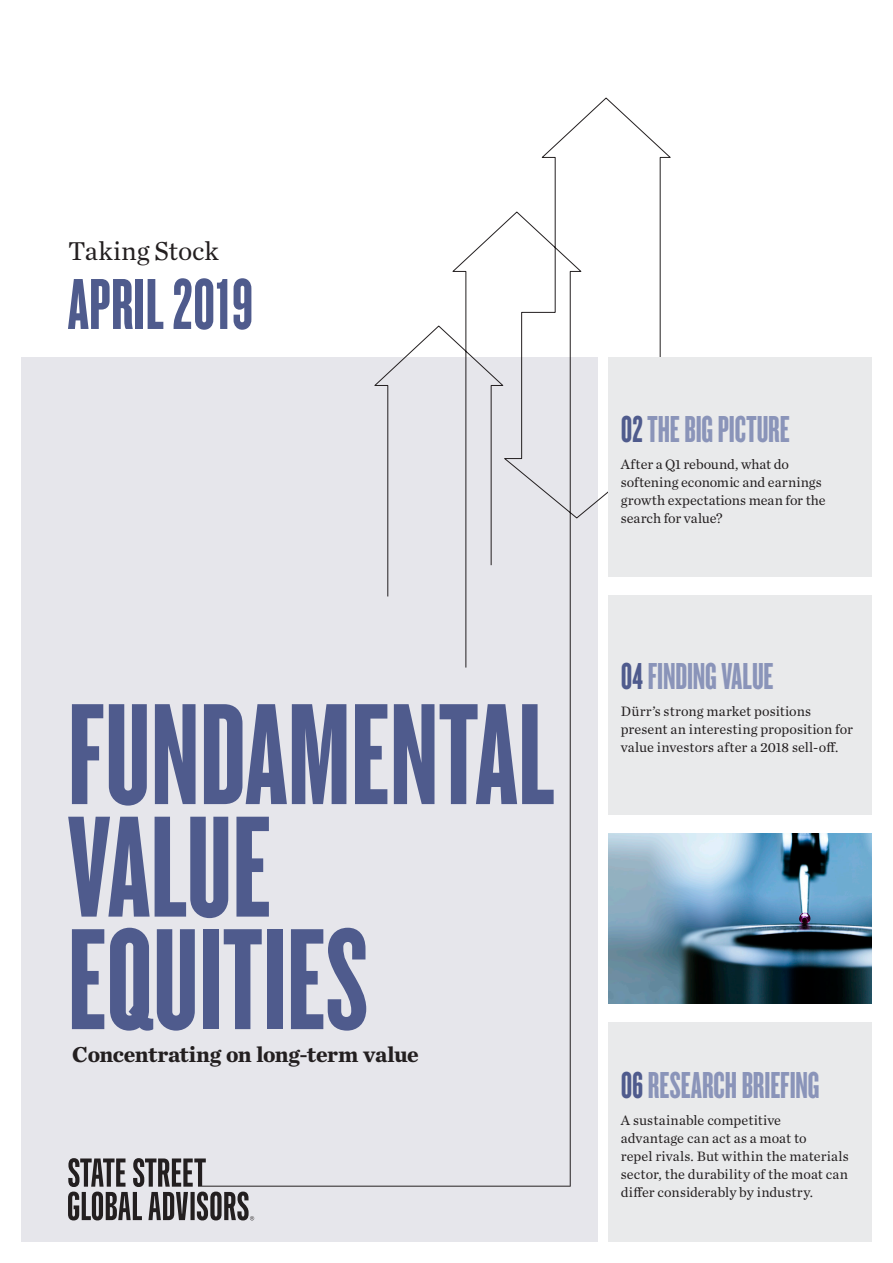
<style>
.page{position:relative;width:893px;height:1263px;background:#fff}
.page>*{position:absolute;margin:0;border:0;box-sizing:border-box;transform-origin:0 0}
.Front_Title{font:150px/112.5px "Knockout 67 Full Bantamwt";letter-spacing:.005em;color:#4f5b8d}
.Front_Title-2{font:75px "Knockout 67 Full Bantamwt";letter-spacing:.005em;color:#4f5b8d}
.Sub_Head_3{font:39px "Knockout 67 Full Bantamwt";color:#8a94b9}
.Front_Sub_title{font:27px "Chronicle Text G1";color:#231f20}
.Sub_Head_3-2{font:700 22.5px "Chronicle Text G1";letter-spacing:-.015em;color:#231f20}
.Body_Text_Black{font:14.25px/18px "Chronicle Text G1";letter-spacing:.005em;color:#231f20}
.s1{color:#4f5b8d}
</style>
<div class="page">
<div style="left:21px;top:357px;width:577px;height:885px;background:#e6e6eb"></div>
<img style="left:673px;top:833px;width:199px;height:170px">
<div style="left:608px;top:595px;width:264px;height:219px;background:#e9eaeb"></div>
<div style="left:608px;top:1023px;width:264px;height:219px;background:#e9eaeb"></div>
<svg style="left:68px;top:1158px;width:304px;height:62px"></svg>
<svg style="left:372px;top:97px;width:301px;height:1090px"></svg>
<div style="left:608px;top:357px;width:264px;height:219px;background:#e9eaeb"></div>
<p class="Front_Sub_title" style="left:68px;top:231px;width:152px">Taking Stock</p>
<p class="Front_Title-2" style="left:68px;top:260px;width:187px">APRIL 2019</p>
<p class="Front_Title" style="left:68px;top:695px;width:488px">FUNDAMENTAL<br>VALUE<br>EQUITIES</p>
<p class="Sub_Head_3-2" style="left:72px;top:1037px;width:348px">Concentrating on long-term value</p>
<p class="Sub_Head_3" style="left:621px;top:406px;width:171px"><span class="s1">02</span> THE BIG PICTURE</p>
<p class="Body_Text_Black" style="left:621px;top:454px;width:206px">After a Q1 rebound, what do softening economic and earnings growth expectations mean for the search for value?</p>
<p class="Sub_Head_3" style="left:621px;top:653px;width:154px"><span class="s1">04</span> FINDING VALUE</p>
<p class="Body_Text_Black" style="left:621px;top:701px;width:234px">Dürr’s strong market positions present an interesting proposition for value investors after a 2018 sell-off.</p>
<p class="Sub_Head_3" style="left:621px;top:1062px;width:200px"><span class="s1">06</span> RESEARCH BRIEFING</p>
<p class="Body_Text_Black" style="left:621px;top:1111px;width:229px">A sustainable competitive<br>advantage can act as a moat to<br>repel rivals. But within the materials sector, the durability of the moat can differ considerably by industry.</p>
</div>
